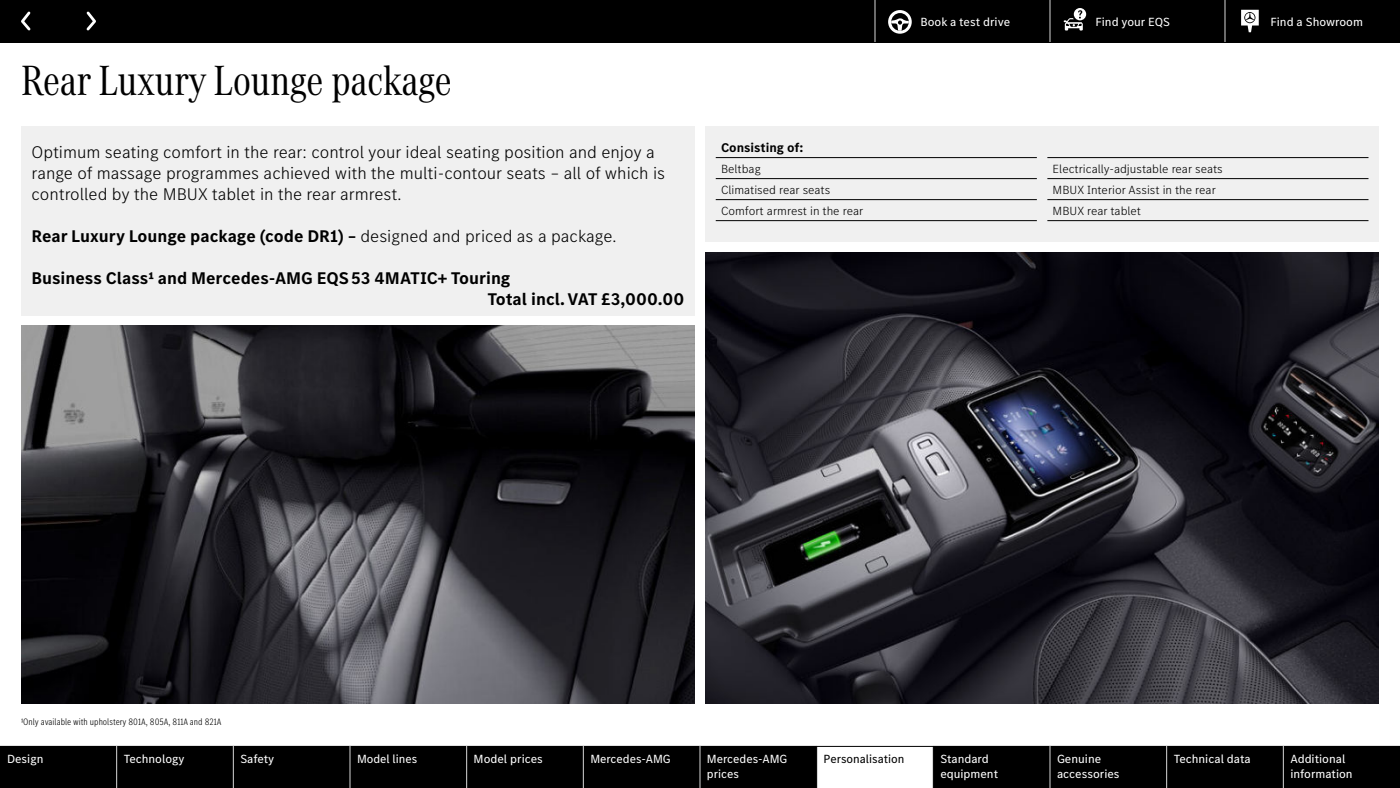
<style>
.page{position:relative;width:1400px;height:788px;background:#fff}
.page>*{position:absolute;margin:0;border:0;box-sizing:border-box;transform-origin:0 0}
.t1{font:43.75px "MB Corpo A Title Cond";color:#000}
.t2{font:300 17.5px/21px "MB Corpo S Text";color:#000}
.t3{font:700 17.5px/21px "MB Corpo S Text";color:#000}
.t4{font:700 13.12px "MB Corpo S Text";color:#000}
.t5{font:12.25px/14.7px "MB Corpo S Text";color:#fff}
.t6{font:300 12.25px/21px "MB Corpo S Text";color:#000}
.t7{font:12.25px "MB Corpo S Text";color:#000}
.t8{font:300 condensed 9.62px "MB Corpo S Text";color:#000}
.s1{font-weight:300}
</style>
<div class="page">
<img style="left:21px;top:326px;width:674px;height:378px">
<img style="left:705px;top:252px;width:674px;height:452px">
<div style="left:21px;top:126px;width:674px;height:189px;background:#f0f0f0"></div>
<div style="left:705px;top:126px;width:674px;height:116px;background:#f0f0f0"></div>
<hr style="left:716px;top:157px;width:321px;height:1px;background:#000">
<hr style="left:716px;top:178px;width:321px;height:1px;background:#000">
<hr style="left:716px;top:199px;width:321px;height:1px;background:#000">
<hr style="left:716px;top:220px;width:321px;height:1px;background:#000">
<hr style="left:1047px;top:157px;width:321px;height:1px;background:#000">
<hr style="left:1047px;top:199px;width:321px;height:1px;background:#000">
<hr style="left:1047px;top:220px;width:321px;height:1px;background:#000">
<hr style="left:1047px;top:178px;width:321px;height:1px;background:#000">
<div style="left:0;top:0;width:1400px;height:42px;background:#000"></div>
<svg style="left:875px;top:0;width:384px;height:42px"></svg>
<svg style="left:0;top:746px;width:1400px;height:42px;fill:#000"></svg>
<hr style="left:1050px;top:746px;width:1px;height:42px;background:#d8d8d8">
<hr style="left:1166px;top:746px;width:1px;height:42px;background:#d8d8d8">
<hr style="left:1283px;top:746px;width:1px;height:42px;background:#d8d8d8">
<hr style="left:116px;top:746px;width:1px;height:42px;background:#d8d8d8">
<hr style="left:233px;top:746px;width:1px;height:42px;background:#d8d8d8">
<hr style="left:350px;top:746px;width:1px;height:42px;background:#d8d8d8">
<hr style="left:466px;top:746px;width:1px;height:42px;background:#d8d8d8">
<hr style="left:583px;top:746px;width:1px;height:42px;background:#d8d8d8">
<hr style="left:700px;top:746px;width:1px;height:42px;background:#d8d8d8">
<hr style="left:816px;top:746px;width:1px;height:42px;background:#000">
<hr style="left:933px;top:746px;width:1px;height:42px;background:#000">
<svg style="left:87px;top:12px;width:9px;height:18px"></svg>
<svg style="left:21px;top:12px;width:9px;height:18px"></svg>
<h1 class="t1" style="left:21px;top:59px;width:432px">Rear Luxury Lounge package</h1>
<p class="t2" style="left:32px;top:142px;width:635px">Optimum seating comfort in the rear: control your ideal seating position and enjoy a range of massage programmes achieved with the multi-contour seats – all of which is controlled by the MBUX tablet in the rear armrest.</p>
<p class="t3" style="left:32px;top:226px;width:587px">Rear Luxury Lounge package (code DR1) – <span class="s1">designed and priced as a package.</span></p>
<p class="t3" style="left:488px;top:268px;width:198px;text-indent:-456px">Business Class¹ and Mercedes-AMG EQS 53 4MATIC+ Touring<br>Total incl. VAT £3,000.00</p>
<p class="t5" style="left:920px;top:15px;width:91px">Book a test drive</p>
<p class="t5" style="left:1096px;top:15px;width:76px">Find your EQS</p>
<p class="t5" style="left:1271px;top:15px;width:94px">Find a Showroom</p>
<p class="t4" style="left:721px;top:141px;width:84px">Consisting of:</p>
<p class="t6" style="left:721px;top:159px;width:144px">Beltbag<br>Climatised rear seats<br>Comfort armrest in the rear</p>
<p class="t6" style="left:1053px;top:159px;width:172px">Electrically-adjustable rear seats<br>MBUX Interior Assist in the rear<br>MBUX rear tablet</p>
<p class="t8" style="left:21px;top:717px;width:202px">¹Only available with upholstery 801A, 805A, 811A and 821A</p>
<p class="t5" style="left:7px;top:751px;width:38px">Design</p>
<p class="t5" style="left:124px;top:751px;width:62px">Technology</p>
<p class="t5" style="left:240px;top:751px;width:36px">Safety</p>
<p class="t5" style="left:357px;top:751px;width:62px">Model lines</p>
<p class="t5" style="left:474px;top:751px;width:71px">Model prices</p>
<p class="t5" style="left:590px;top:751px;width:82px">Mercedes-AMG</p>
<p class="t5" style="left:707px;top:751px;width:82px">Mercedes-AMG prices</p>
<p class="t7" style="left:824px;top:753px;width:82px">Personalisation</p>
<p class="t5" style="left:940px;top:751px;width:59px">Standard equipment</p>
<p class="t5" style="left:1057px;top:751px;width:64px">Genuine accessories</p>
<p class="t5" style="left:1174px;top:751px;width:79px">Technical data</p>
<p class="t5" style="left:1290px;top:751px;width:64px">Additional information</p>
</div>
